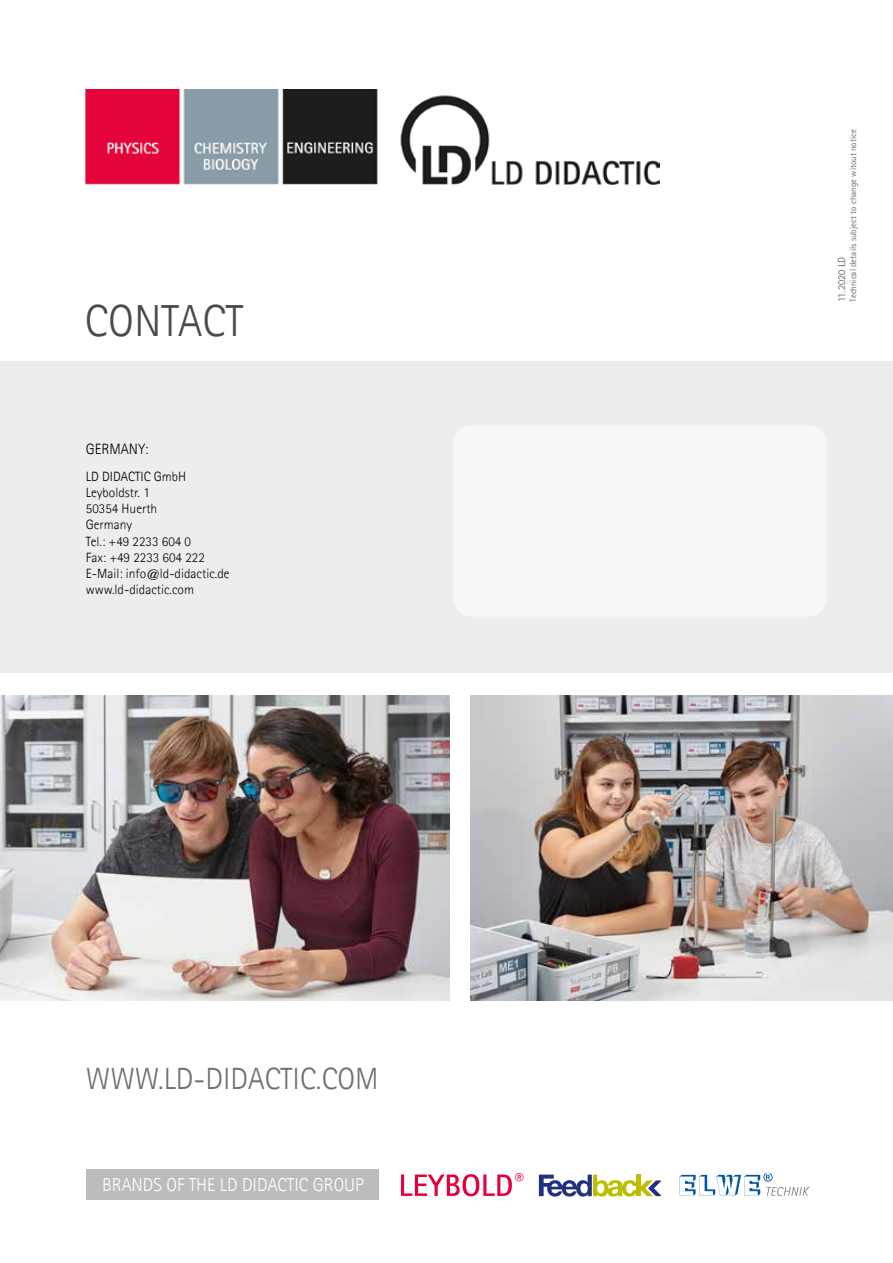
<style>
.page{position:relative;width:893px;height:1263px;background:#fff}
.page>*{position:absolute;margin:0;border:0;box-sizing:border-box;transform-origin:0 0}
.t1{font:300 45px "Agfa Rotis Sans Serif";color:#4a4a49}
.t2{font:300 30.75px "Agfa Rotis Sans Serif";color:#706f6f}
.t3{font:300 18.75px "Agfa Rotis Sans Serif";color:#fff}
.t4{font:300 15px "Agfa Rotis Sans Serif";color:#000}
.t5{font:300 13.5px/16.2px "Agfa Rotis Sans Serif";color:#000}
.t6{font:10.5px "Agfa Rotis Sans Serif";letter-spacing:-.005em;color:#706f6f}
.t7{font:9px "Agfa Rotis Sans Serif";color:#706f6f}
</style>
<div class="page">
<img style="left:0;top:695px;width:449px;height:306px">
<div style="left:0;top:361px;width:893px;height:312px;background:#ededed"></div>
<svg style="left:401px;top:1173px;width:122px;height:23px"></svg>
<svg style="left:539px;top:1174px;width:123px;height:22px"></svg>
<svg style="left:679px;top:1173px;width:130px;height:23px"></svg>
<div style="left:86px;top:1169px;width:293px;height:30px;background:#bcbcbc"></div>
<img style="left:470px;top:695px;width:423px;height:306px">
<div style="left:453px;top:425px;width:373px;height:192px;background:#f7f7f7;border-radius:18px"></div>
<img style="left:86px;top:89px;width:573px;height:96px">
<h1 class="t1" style="left:85px;top:295px;width:160px">CONTACT</h1>
<p class="t4" style="left:86px;top:440px;width:64px">GERMANY:</p>
<p class="t5" style="left:86px;top:468px;width:145px">LD DIDACTIC GmbH<br>Leyboldstr. 1<br>50354 Huerth<br>Germany<br>Tel.: +49 2233 604 0<br>Fax: +49 2233 604 222<br>E‐Mail: info@ld‐didactic.de www.ld‐didactic.com</p>
<h2 class="t2" style="left:86px;top:1061px;width:294px">WWW.LD-DIDACTIC.COM</h2>
<h3 class="t3" style="left:102px;top:1174px;width:263px">BRANDS OF THE LD DIDACTIC GROUP</h3>
<p class="t7" style="left:848px;top:302px;width:174px;rotate:-90deg">Technical details subject to change witout notice</p>
<p class="t6" style="left:835px;top:302px;width:47px;rotate:-90deg">11.2020 LD</p>
</div>
